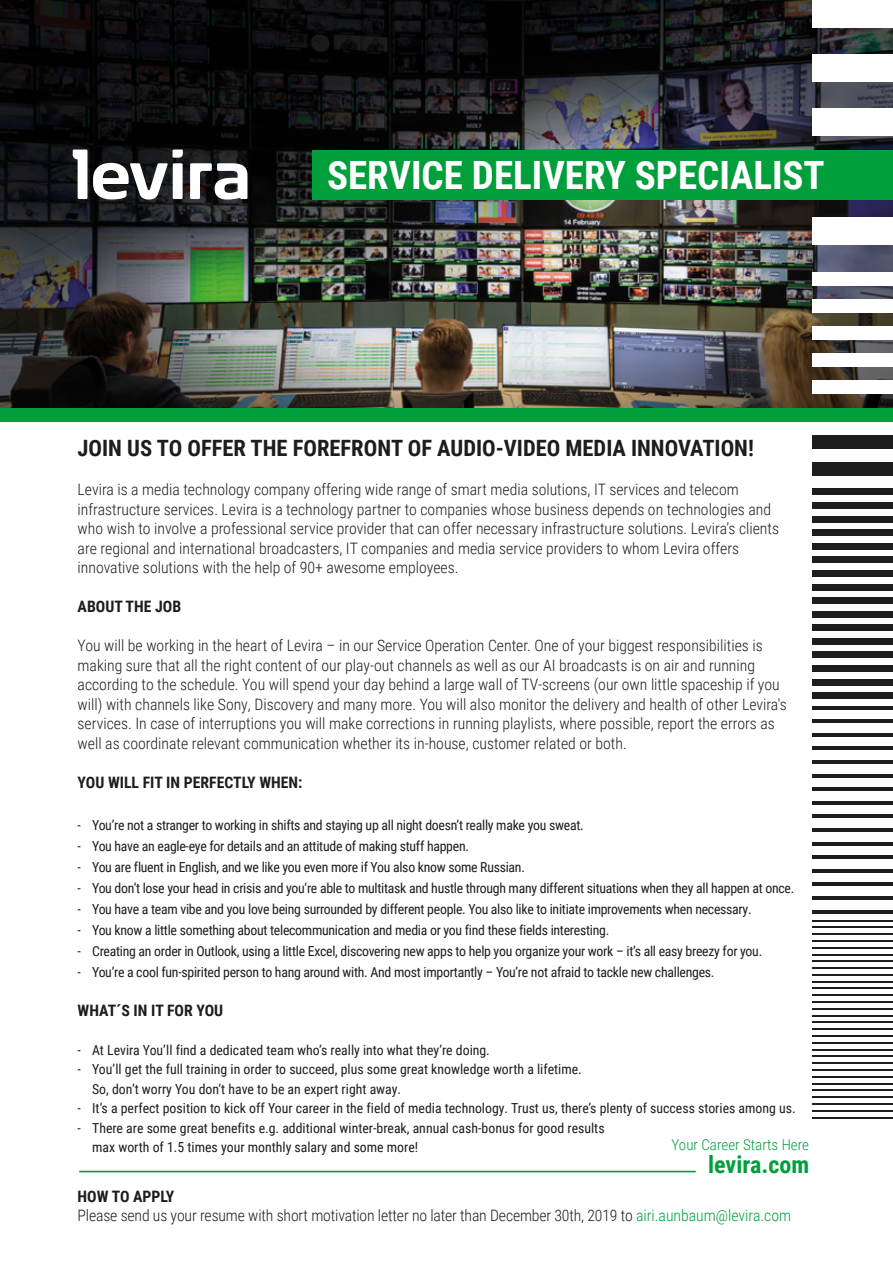
<style>
.page{position:relative;width:893px;height:1263px;background:#fff}
.page>*{position:absolute;margin:0;border:0;box-sizing:border-box;transform-origin:0 0}
.t1{font:700 39px "Roboto Condensed";color:#fff}
.t2{font:700 24px "Roboto Condensed";color:#009f3c}
.t3{font:700 22.5px "Roboto Condensed";color:#1d1d1b}
.t4{font:300 15.75px/19.5px "Roboto Condensed";color:#1d1d1b}
.t5{font:700 15.75px "Roboto Condensed";color:#1d1d1b}
.t6{font:300 15px "Roboto Condensed";color:#009f3c}
.t7{font:13.8px "Roboto Condensed";letter-spacing:-.02em;color:#1d1d1b}
.t8{font:13.8px/19.5px "Roboto Condensed";color:#1d1d1b}
.s1{font-weight:700}
.s2{color:#009f3c}
</style>
<div class="page">
<img style="left:0;top:0;width:893px;height:408px">
<div style="left:812px;top:0;width:81px;height:27px;background:#fff"></div>
<div style="left:812px;top:54px;width:81px;height:28px;background:#fff"></div>
<div style="left:812px;top:109px;width:81px;height:27px;background:#fff"></div>
<div style="left:812px;top:217px;width:81px;height:28px;background:#fff"></div>
<div style="left:812px;top:299px;width:81px;height:14px;background:#fff"></div>
<div style="left:812px;top:462px;width:81px;height:14px;background:#1d1d1b"></div>
<div style="left:812px;top:435px;width:81px;height:13px;background:#1d1d1b"></div>
<div style="left:812px;top:381px;width:81px;height:13px;background:#fff"></div>
<div style="left:812px;top:353px;width:81px;height:14px;background:#fff"></div>
<div style="left:812px;top:326px;width:81px;height:14px;background:#fff"></div>
<div style="left:812px;top:272px;width:81px;height:13px;background:#fff"></div>
<div style="left:812px;top:679px;width:81px;height:6px;background:#1d1d1b"></div>
<div style="left:812px;top:665px;width:81px;height:7px;background:#1d1d1b"></div>
<div style="left:812px;top:651px;width:81px;height:7px;background:#1d1d1b"></div>
<div style="left:812px;top:638px;width:81px;height:7px;background:#1d1d1b"></div>
<div style="left:812px;top:624px;width:81px;height:7px;background:#1d1d1b"></div>
<div style="left:812px;top:611px;width:81px;height:7px;background:#1d1d1b"></div>
<div style="left:812px;top:597px;width:81px;height:7px;background:#1d1d1b"></div>
<div style="left:812px;top:502px;width:81px;height:7px;background:#1d1d1b"></div>
<div style="left:812px;top:584px;width:81px;height:6px;background:#1d1d1b"></div>
<div style="left:812px;top:570px;width:81px;height:7px;background:#1d1d1b"></div>
<div style="left:812px;top:556px;width:81px;height:7px;background:#1d1d1b"></div>
<div style="left:812px;top:543px;width:81px;height:7px;background:#1d1d1b"></div>
<div style="left:812px;top:529px;width:81px;height:7px;background:#1d1d1b"></div>
<div style="left:812px;top:516px;width:81px;height:6px;background:#1d1d1b"></div>
<div style="left:812px;top:488px;width:81px;height:7px;background:#1d1d1b"></div>
<div style="left:812px;top:692px;width:81px;height:7px;background:#1d1d1b"></div>
<hr style="left:812px;top:801px;width:81px;height:3px;background:#1d1d1b">
<hr style="left:812px;top:787px;width:81px;height:4px;background:#1d1d1b">
<hr style="left:812px;top:774px;width:81px;height:3px;background:#1d1d1b">
<hr style="left:812px;top:760px;width:81px;height:4px;background:#1d1d1b">
<hr style="left:812px;top:747px;width:81px;height:3px;background:#1d1d1b">
<hr style="left:812px;top:733px;width:81px;height:4px;background:#1d1d1b">
<hr style="left:812px;top:720px;width:81px;height:3px;background:#1d1d1b">
<hr style="left:812px;top:706px;width:81px;height:3px;background:#1d1d1b">
<hr style="left:812px;top:896px;width:81px;height:4px;background:#1d1d1b">
<hr style="left:812px;top:883px;width:81px;height:3px;background:#1d1d1b">
<hr style="left:812px;top:869px;width:81px;height:3px;background:#1d1d1b">
<hr style="left:812px;top:815px;width:81px;height:3px;background:#1d1d1b">
<hr style="left:812px;top:855px;width:81px;height:4px;background:#1d1d1b">
<hr style="left:812px;top:842px;width:81px;height:3px;background:#1d1d1b">
<hr style="left:812px;top:828px;width:81px;height:4px;background:#1d1d1b">
<hr style="left:812px;top:910px;width:81px;height:3px;background:#1d1d1b">
<hr style="left:812px;top:960px;width:81px;height:2px;background:#1d1d1b">
<hr style="left:812px;top:954px;width:81px;height:1px;background:#1d1d1b">
<hr style="left:812px;top:947px;width:81px;height:1px;background:#1d1d1b">
<hr style="left:812px;top:920px;width:81px;height:1px;background:#1d1d1b">
<hr style="left:812px;top:940px;width:81px;height:2px;background:#1d1d1b">
<hr style="left:812px;top:933px;width:81px;height:2px;background:#1d1d1b">
<hr style="left:812px;top:926px;width:81px;height:2px;background:#1d1d1b">
<hr style="left:812px;top:1015px;width:81px;height:1px;background:#1d1d1b">
<hr style="left:812px;top:1008px;width:81px;height:2px;background:#1d1d1b">
<hr style="left:812px;top:1001px;width:81px;height:2px;background:#1d1d1b">
<hr style="left:812px;top:994px;width:81px;height:2px;background:#1d1d1b">
<hr style="left:812px;top:987px;width:81px;height:2px;background:#1d1d1b">
<hr style="left:812px;top:981px;width:81px;height:1px;background:#1d1d1b">
<hr style="left:812px;top:974px;width:81px;height:2px;background:#1d1d1b">
<hr style="left:812px;top:967px;width:81px;height:2px;background:#1d1d1b">
<hr style="left:812px;top:1062px;width:81px;height:2px;background:#1d1d1b">
<hr style="left:812px;top:1055px;width:81px;height:2px;background:#1d1d1b">
<hr style="left:812px;top:1049px;width:81px;height:1px;background:#1d1d1b">
<hr style="left:812px;top:1022px;width:81px;height:1px;background:#1d1d1b">
<hr style="left:812px;top:1042px;width:81px;height:2px;background:#1d1d1b">
<hr style="left:812px;top:1035px;width:81px;height:2px;background:#1d1d1b">
<hr style="left:812px;top:1028px;width:81px;height:2px;background:#1d1d1b">
<hr style="left:812px;top:1117px;width:81px;height:1px;background:#1d1d1b">
<hr style="left:812px;top:1110px;width:81px;height:1px;background:#1d1d1b">
<hr style="left:812px;top:1103px;width:81px;height:2px;background:#1d1d1b">
<hr style="left:812px;top:1096px;width:81px;height:2px;background:#1d1d1b">
<hr style="left:812px;top:1089px;width:81px;height:2px;background:#1d1d1b">
<hr style="left:812px;top:1083px;width:81px;height:1px;background:#1d1d1b">
<hr style="left:812px;top:1076px;width:81px;height:2px;background:#1d1d1b">
<hr style="left:812px;top:1069px;width:81px;height:2px;background:#1d1d1b">
<svg style="left:73px;top:150px;width:174px;height:50px"></svg>
<div style="left:0;top:408px;width:893px;height:13px;background:#009f3c"></div>
<hr style="left:79px;top:1171px;width:617px;height:1px;background:#009f3c">
<div style="left:312px;top:150px;width:581px;height:50px;background:#009f3c"></div>
<h1 class="t1" style="left:327px;top:148px;width:499px">SERVICE DELIVERY SPECIALIST</h1>
<h3 class="t3" style="left:78px;top:432px;width:678px">JOIN US TO OFFER THE FOREFRONT OF AUDIO-VIDEO MEDIA INNOVATION!</h3>
<p class="t4" style="left:78px;top:479px;width:703px">Levira is a media technology company offering wide range of smart media solutions, IT services and telecom infrastructure services. Levira is a technology partner to companies whose business depends on technologies and who wish to involve a professional service provider that can offer necessary infrastructure solutions. Levira’s clients are regional and international broadcasters, IT companies and media service providers to whom Levira offers innovative solutions with the help of 90+ awesome employees.</p>
<p class="t5" style="left:78px;top:596px;width:105px">ABOUT THE JOB</p>
<p class="t4" style="left:78px;top:635px;width:711px">You will be working in the heart of Levira – in our Service Operation Center. One of your biggest responsibilities is making sure that all the right content of our play-out channels as well as our AI broadcasts is on air and running according to the schedule. You will spend your day behind a large wall of TV-screens (our own little spaceship if you will) with channels like Sony, Discovery and many more. You will also monitor the delivery and health of other Levira's services. In case of interruptions you will make corrections in running playlists, where possible, report the errors as well as coordinate relevant communication whether its in-house, customer related or both.</p>
<p class="t5" style="left:78px;top:771px;width:226px">YOU WILL FIT IN PERFECTLY WHEN:</p>
<p class="t7" style="left:78px;top:815px;width:508px">- You’re not a stranger to working in shifts and staying up all night doesn’t really make you sweat.</p>
<p class="t7" style="left:78px;top:836px;width:393px">- You have an eagle-eye for details and an attitude of making stuff happen.</p>
<p class="t7" style="left:78px;top:857px;width:449px">- You are fluent in English, and we like you even more if You also know some Russian.</p>
<p class="t7" style="left:78px;top:878px;width:718px">- You don’t lose your head in crisis and you’re able to multitask and hustle through many different situations when they all happen at once.</p>
<p class="t7" style="left:78px;top:899px;width:675px">- You have a team vibe and you love being surrounded by different people. You also like to initiate improvements when necessary.</p>
<p class="t7" style="left:78px;top:920px;width:533px">- You know a little something about telecommunication and media or you find these fields interesting.</p>
<p class="t7" style="left:78px;top:941px;width:686px">- Creating an order in Outlook, using a little Excel, discovering new apps to help you organize your work – it’s all easy breezy for you.</p>
<p class="t7" style="left:78px;top:962px;width:638px">- You’re a cool fun-spirited person to hang around with. And most importantly – You’re not afraid to tackle new challenges.</p>
<p class="t5" style="left:78px;top:999px;width:147px">WHAT´S IN IT FOR YOU</p>
<p class="t8" style="left:78px;top:1040px;width:414px">- At Levira You’ll find a dedicated team who’s really into what they’re doing.</p>
<p class="t8" style="left:92px;top:1059px;width:491px;text-indent:-15px">- You’ll get the full training in order to succeed, plus some great knowledge worth a lifetime.<br>So, don’t worry You don’t have to be an expert right away.</p>
<p class="t8" style="left:78px;top:1098px;width:720px">- It’s a perfect position to kick off Your career in the field of media technology. Trust us, there’s plenty of success stories among us.</p>
<p class="t8" style="left:92px;top:1118px;width:514px;text-indent:-15px">- There are some great benefits e.g. additional winter-break, annual cash-bonus for good results max worth of 1.5 times your monthly salary and some more!</p>
<p class="t4" style="left:78px;top:1186px;width:715px"><span class="s1">HOW TO APPLY<br></span>Please send us your resume with short motivation letter no later than December 30th, 2019 to <span class="s2">airi.aunbaum@levira.com</span></p>
<p class="t6" style="left:672px;top:1134px;width:139px">Your Career Starts Here</p>
<h2 class="t2" style="left:708px;top:1147px;width:102px">levira.com</h2>
</div>
